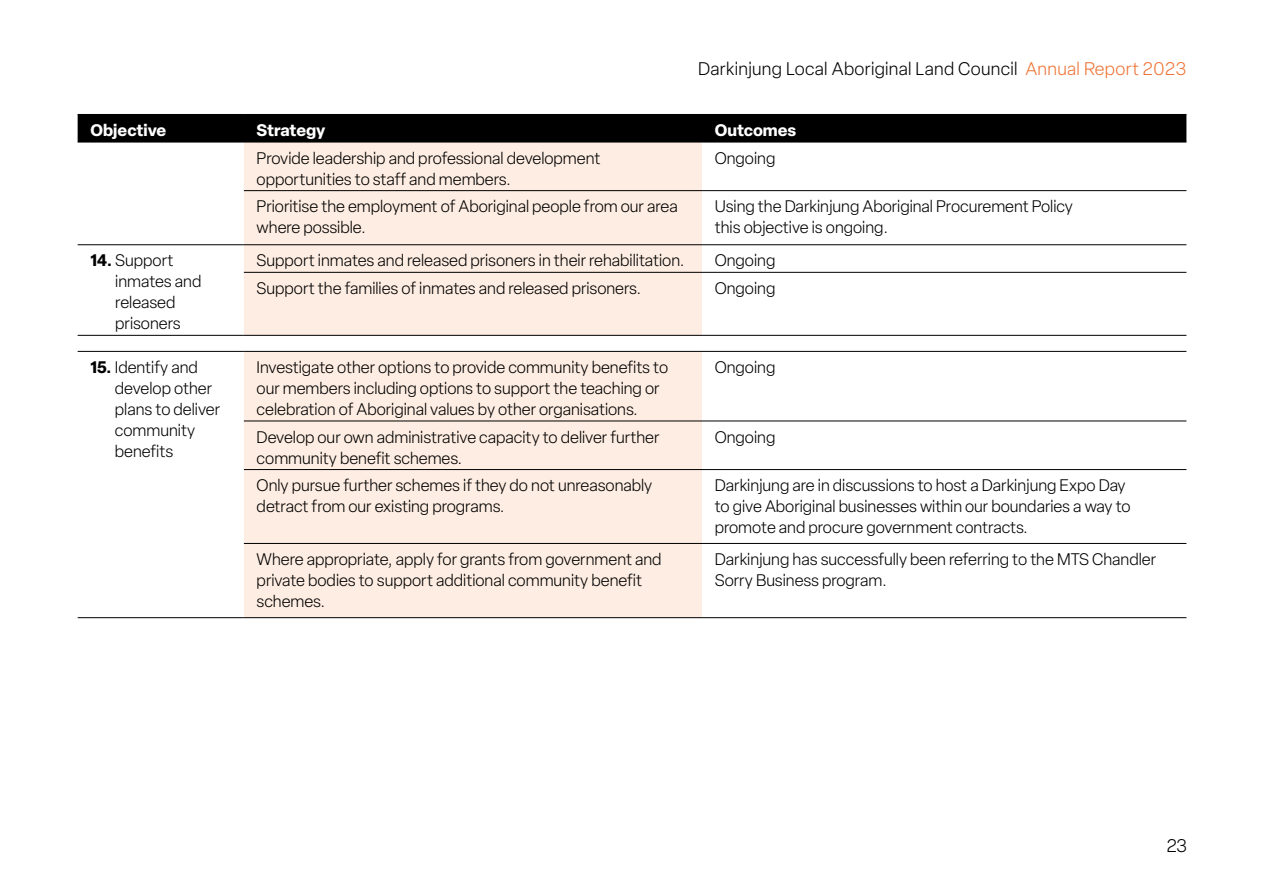
<style>
.page{position:relative;width:1263px;height:893px;background:#fff}
.page>*{position:absolute;margin:0;border:0;box-sizing:border-box;transform-origin:0 0}
.t1{font:300 18px "Elza";letter-spacing:.015em;color:#000}
.t2{font:300 16.5px/21px "Elza";color:#000}
.t3{font:700 16.5px "Elza";color:#fff}
.s1{color:#ee7436}
.s2{font-weight:700}
</style>
<div class="page">
<div style="left:78px;top:115px;width:1108px;height:27px;background:#000"></div>
<svg style="left:78px;top:190px;width:1108px;height:354px"></svg>
<div style="left:244px;top:143px;width:458px;height:474px;background:#feede2"></div>
<hr style="left:78px;top:114px;width:166px;height:1px;background:#000">
<hr style="left:244px;top:114px;width:458px;height:1px;background:#000">
<hr style="left:702px;top:114px;width:484px;height:1px;background:#000">
<hr style="left:78px;top:142px;width:166px;height:1px;background:#000">
<hr style="left:244px;top:142px;width:458px;height:1px;background:#000">
<hr style="left:702px;top:142px;width:484px;height:1px;background:#000">
<hr style="left:244px;top:190px;width:458px;height:1px;background:#000">
<hr style="left:702px;top:190px;width:484px;height:1px;background:#000">
<hr style="left:78px;top:244px;width:166px;height:1px;background:#000">
<hr style="left:244px;top:244px;width:458px;height:1px;background:#000">
<hr style="left:702px;top:244px;width:484px;height:1px;background:#000">
<hr style="left:244px;top:272px;width:458px;height:1px;background:#000">
<hr style="left:702px;top:272px;width:484px;height:1px;background:#000">
<hr style="left:78px;top:335px;width:166px;height:1px;background:#000">
<hr style="left:244px;top:335px;width:458px;height:1px;background:#000">
<hr style="left:702px;top:335px;width:484px;height:1px;background:#000">
<hr style="left:78px;top:351px;width:166px;height:1px;background:#000">
<hr style="left:244px;top:351px;width:458px;height:1px;background:#000">
<hr style="left:702px;top:351px;width:484px;height:1px;background:#000">
<hr style="left:244px;top:421px;width:458px;height:1px;background:#000">
<hr style="left:702px;top:421px;width:484px;height:1px;background:#000">
<hr style="left:244px;top:469px;width:458px;height:1px;background:#000">
<hr style="left:702px;top:469px;width:484px;height:1px;background:#000">
<hr style="left:244px;top:543px;width:458px;height:1px;background:#000">
<hr style="left:702px;top:543px;width:484px;height:1px;background:#000">
<hr style="left:78px;top:617px;width:166px;height:1px;background:#000">
<hr style="left:244px;top:617px;width:458px;height:1px;background:#000">
<hr style="left:702px;top:617px;width:484px;height:1px;background:#000">
<p class="t1" style="left:698px;top:57px;width:490px">Darkinjung Local Aboriginal Land Council <span class="s1">Annual Report 2023</span></p>
<p class="t3" style="left:90px;top:118px;width:77px">Objective</p>
<p class="t3" style="left:257px;top:118px;width:70px">Strategy</p>
<p class="t3" style="left:715px;top:118px;width:83px">Outcomes</p>
<p class="t2" style="left:257px;top:147px;width:345px">Provide leadership and professional development opportunities to staff and members.</p>
<p class="t2" style="left:715px;top:147px;width:62px">Ongoing</p>
<p class="t2" style="left:257px;top:196px;width:422px">Prioritise the employment of Aboriginal people from our area where possible.</p>
<p class="t2" style="left:715px;top:196px;width:360px">Using the Darkinjung Aboriginal Procurement Policy this objective is ongoing.</p>
<p class="t2" style="left:115px;top:250px;width:88px;text-indent:-25px"><span class="s2">14.</span> Support inmates and released prisoners</p>
<p class="t2" style="left:257px;top:250px;width:430px">Support inmates and released prisoners in their rehabilitation.</p>
<p class="t2" style="left:715px;top:250px;width:62px">Ongoing</p>
<p class="t2" style="left:257px;top:278px;width:386px">Support the families of inmates and released prisoners.</p>
<p class="t2" style="left:715px;top:278px;width:62px">Ongoing</p>
<p class="t2" style="left:115px;top:357px;width:107px;text-indent:-24px"><span class="s2">15.</span> Identify and develop other plans to deliver community benefits</p>
<p class="t2" style="left:257px;top:357px;width:413px">Investigate other options to provide community benefits to our members including options to support the teaching or celebration of Aboriginal values by other organisations.</p>
<p class="t2" style="left:715px;top:357px;width:62px">Ongoing</p>
<p class="t2" style="left:257px;top:426px;width:404px">Develop our own administrative capacity to deliver further community benefit schemes.</p>
<p class="t2" style="left:715px;top:426px;width:62px">Ongoing</p>
<p class="t2" style="left:257px;top:475px;width:397px">Only pursue further schemes if they do not unreasonably detract from our existing programs.</p>
<p class="t2" style="left:715px;top:475px;width:417px">Darkinjung are in discussions to host a Darkinjung Expo Day to give Aboriginal businesses within our boundaries a way to promote and procure government contracts.</p>
<p class="t2" style="left:257px;top:549px;width:406px">Where appropriate, apply for grants from government and private bodies to support additional community benefit schemes.</p>
<p class="t2" style="left:715px;top:549px;width:443px">Darkinjung has successfully been referring to the MTS Chandler<br>Sorry Business program.</p>
<p class="t1" style="left:1167px;top:834px;width:22px">23</p>
</div>
